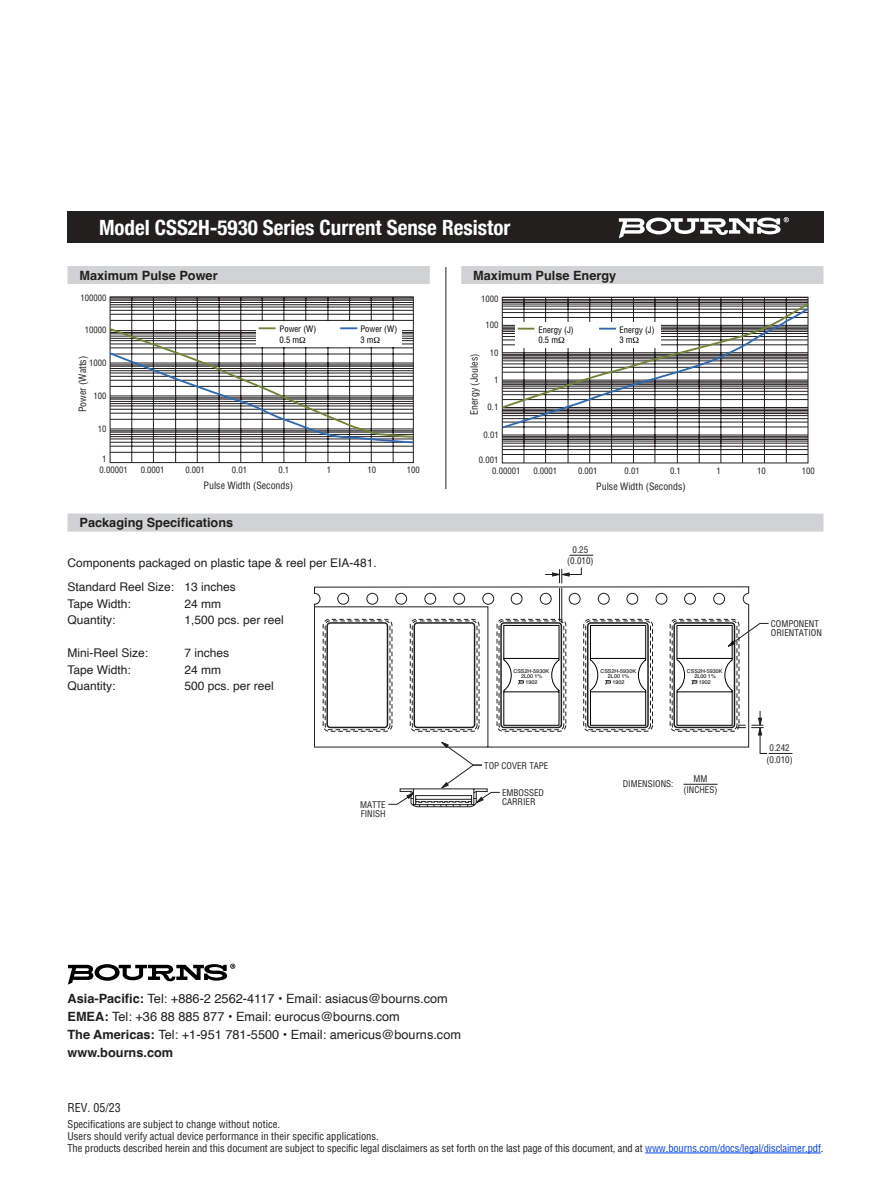
<style>
.page{position:relative;width:891px;height:1188px;background:#fff}
.page>*{position:absolute;margin:0;border:0;box-sizing:border-box;transform-origin:0 0}
.t1{font:700 condensed 21px "Helvetica Neue";color:#fff}
.t2{font:12.75px/18.3px "Helvetica";color:#221f1f}
.t3{font:700 12.75px "Helvetica";color:#221f1f}
.t4{font:12px/24px "Helvetica";color:#221f1f}
.t5{font:condensed 12px "Helvetica";color:#221f1f}
.t6{font:condensed 10.5px/12px "Helvetica";letter-spacing:-.01em;color:#221f1f}
.t7{font:condensed 9.9px "Helvetica";color:#221e1f}
.t8{font:condensed 9px/9px "Helvetica";color:#221f1f}
.t9{font:condensed 8.7px "Helvetica";color:#221e1f}
.t10{font:condensed 8.7px/10.4px "Helvetica";color:#010101}
.t11{font:5.4px/5.4px "Helvetica";color:#010102;text-align:center}
.s1{font-weight:700}
.s2{color:#0042f4}
</style>
<div class="page">
<div style="left:68px;top:211px;width:756px;height:32px;background:#221f1f"></div>
<svg style="left:619px;top:217px;width:170px;height:21px"></svg>
<div style="left:68px;top:266px;width:362px;height:18px;background:#d1d2d4"></div>
<hr style="left:110px;top:452px;width:303px;height:1px;background:#221e1f">
<hr style="left:132px;top:297px;width:1px;height:166px;background:#221e1f">
<hr style="left:153px;top:297px;width:1px;height:166px;background:#221e1f">
<hr style="left:175px;top:297px;width:1px;height:166px;background:#221e1f">
<hr style="left:197px;top:297px;width:1px;height:166px;background:#221e1f">
<hr style="left:219px;top:297px;width:1px;height:166px;background:#221e1f">
<hr style="left:241px;top:297px;width:1px;height:166px;background:#221e1f">
<hr style="left:262px;top:297px;width:1px;height:166px;background:#221e1f">
<hr style="left:284px;top:297px;width:1px;height:166px;background:#221e1f">
<hr style="left:306px;top:297px;width:1px;height:166px;background:#221e1f">
<hr style="left:328px;top:297px;width:1px;height:166px;background:#221e1f">
<hr style="left:349px;top:297px;width:1px;height:166px;background:#221e1f">
<hr style="left:371px;top:297px;width:1px;height:166px;background:#221e1f">
<hr style="left:393px;top:297px;width:1px;height:166px;background:#221e1f">
<hr style="left:110px;top:446px;width:303px;height:1px;background:#221e1f">
<hr style="left:110px;top:304px;width:303px;height:1px;background:#221e1f">
<hr style="left:110px;top:302px;width:303px;height:1px;background:#221e1f">
<hr style="left:110px;top:300px;width:303px;height:1px;background:#221e1f">
<hr style="left:110px;top:299px;width:303px;height:1px;background:#221e1f">
<div style="left:110px;top:297px;width:304px;height:166px;border:1px solid #221e1f"></div>
<svg style="left:109px;top:306px;width:305px;height:138px"></svg>
<div style="left:461px;top:266px;width:363px;height:18px;background:#d1d2d4"></div>
<hr style="left:502px;top:454px;width:306px;height:1px;background:#221e1f">
<hr style="left:524px;top:297px;width:1px;height:166px;background:#221e1f">
<hr style="left:545px;top:297px;width:1px;height:166px;background:#221e1f">
<hr style="left:568px;top:297px;width:1px;height:166px;background:#221e1f">
<hr style="left:589px;top:297px;width:1px;height:166px;background:#221e1f">
<hr style="left:611px;top:297px;width:1px;height:166px;background:#221e1f">
<hr style="left:633px;top:297px;width:1px;height:166px;background:#221e1f">
<hr style="left:655px;top:297px;width:1px;height:166px;background:#221e1f">
<hr style="left:677px;top:297px;width:1px;height:166px;background:#221e1f">
<hr style="left:699px;top:297px;width:1px;height:166px;background:#221e1f">
<hr style="left:721px;top:297px;width:1px;height:166px;background:#221e1f">
<hr style="left:742px;top:297px;width:1px;height:166px;background:#221e1f">
<hr style="left:764px;top:297px;width:1px;height:166px;background:#221e1f">
<hr style="left:786px;top:297px;width:1px;height:166px;background:#221e1f">
<hr style="left:502px;top:449px;width:306px;height:1px;background:#221e1f">
<hr style="left:502px;top:446px;width:306px;height:1px;background:#221e1f">
<hr style="left:502px;top:301px;width:306px;height:1px;background:#221e1f">
<hr style="left:502px;top:299px;width:306px;height:1px;background:#221e1f">
<div style="left:502px;top:297px;width:306px;height:166px;border:1px solid #221e1f"></div>
<svg style="left:501px;top:438px;width:308px;height:6px;background:#777575"></svg>
<hr style="left:446px;top:267px;width:1px;height:222px;background:#221f1f">
<div style="left:68px;top:514px;width:756px;height:18px;background:#d1d2d4"></div>
<svg style="left:314px;top:586px;width:435px;height:162px"></svg>
<hr style="left:559px;top:588px;width:1px;height:33px;background:#221f1f">
<hr style="left:562px;top:588px;width:1px;height:35px;background:#221f1f">
<svg style="left:545px;top:567px;width:37px;height:16px"></svg>
<svg style="left:569px;top:555px;width:24px;height:1px"></svg>
<svg style="left:314px;top:593px;width:435px;height:12px"></svg>
<svg style="left:322px;top:619px;width:470px;height:189px"></svg>
<hr style="left:683px;top:784px;width:35px;height:1px;background:#221f1f">
<hr style="left:645px;top:1153px;width:176px;height:1px;background:#0042f4">
<svg style="left:68px;top:964px;width:167px;height:21px"></svg>
<svg style="left:109px;top:326px;width:305px;height:112px"></svg>
<svg style="left:501px;top:302px;width:308px;height:136px"></svg>
<h1 class="t1" style="left:99px;top:219px;width:413px">Model CSS2H-5930 Series Current Sense Resistor</h1>
<p class="t3" style="left:80px;top:270px;width:140px">Maximum Pulse Power</p>
<p class="t3" style="left:473px;top:270px;width:145px">Maximum Pulse Energy</p>
<p class="t9" style="left:81px;top:294px;width:27px">100000</p>
<p class="t9" style="left:85px;top:327px;width:23px">10000</p>
<p class="t7" style="left:78px;top:412px;width:58px;rotate:-90deg">Power (Watts)</p>
<p class="t9" style="left:89px;top:360px;width:19px">1000</p>
<p class="t9" style="left:93px;top:392px;width:14px">100</p>
<p class="t9" style="left:98px;top:425px;width:10px">10</p>
<p class="t9" style="left:102px;top:456px;width:6px">1</p>
<p class="t10" style="left:280px;top:325px;width:38px">Power (W)<br>0.5 m</p>
<p class="t10" style="left:360px;top:325px;width:38px">Power (W)<br>3 m</p>
<p class="t9" style="left:100px;top:467px;width:30px">0.00001</p>
<p class="t9" style="left:185px;top:467px;width:21px">0.001</p>
<p class="t9" style="left:232px;top:467px;width:17px">0.01</p>
<p class="t9" style="left:278px;top:467px;width:12px">0.1</p>
<p class="t9" style="left:327px;top:467px;width:6px">1</p>
<p class="t9" style="left:368px;top:467px;width:10px">10</p>
<p class="t9" style="left:407px;top:467px;width:14px">100</p>
<p class="t7" style="left:204px;top:482px;width:91px">Pulse Width (Seconds)</p>
<p class="t9" style="left:141px;top:467px;width:25px">0.0001</p>
<p class="t3" style="left:80px;top:518px;width:155px">Packaging Specifications</p>
<p class="t4" style="left:68px;top:552px;width:311px">Components packaged on plastic tape &amp; reel per EIA-481.<br>Standard Reel Size: 13 inches</p>
<p class="t4" style="left:68px;top:592px;width:65px">Tape Width:</p>
<p class="t4" style="left:184px;top:592px;width:38px">24 mm</p>
<p class="t4" style="left:68px;top:609px;width:50px">Quantity:</p>
<p class="t4" style="left:185px;top:609px;width:101px">1,500 pcs. per reel</p>
<p class="t4" style="left:68px;top:642px;width:82px">Mini-Reel Size:</p>
<p class="t4" style="left:185px;top:642px;width:46px">7 inches</p>
<p class="t4" style="left:68px;top:658px;width:65px">Tape Width:</p>
<p class="t4" style="left:184px;top:658px;width:38px">24 mm</p>
<p class="t4" style="left:68px;top:675px;width:50px">Quantity:</p>
<p class="t4" style="left:185px;top:675px;width:91px">500 pcs. per reel</p>
<p class="t8" style="left:360px;top:801px;width:27px">MATTE<br>FINISH</p>
<p class="t9" style="left:481px;top:295px;width:19px">1000</p>
<p class="t9" style="left:485px;top:321px;width:14px">100</p>
<p class="t9" style="left:490px;top:350px;width:10px">10</p>
<p class="t7" style="left:470px;top:415px;width:63px;rotate:-90deg">Energy (Joules)</p>
<p class="t9" style="left:494px;top:376px;width:6px">1</p>
<p class="t9" style="left:488px;top:404px;width:12px">0.1</p>
<p class="t9" style="left:484px;top:431px;width:17px">0.01</p>
<p class="t9" style="left:479px;top:456px;width:21px">0.001</p>
<p class="t10" style="left:538px;top:325px;width:37px">Energy (J)<br>0.5 m</p>
<p class="t10" style="left:619px;top:325px;width:37px">Energy (J)<br>3 m</p>
<p class="t9" style="left:492px;top:467px;width:30px">0.00001</p>
<p class="t9" style="left:578px;top:467px;width:21px">0.001</p>
<p class="t9" style="left:625px;top:467px;width:17px">0.01</p>
<p class="t9" style="left:670px;top:467px;width:12px">0.1</p>
<p class="t9" style="left:716px;top:467px;width:6px">1</p>
<p class="t9" style="left:757px;top:467px;width:10px">10</p>
<p class="t9" style="left:802px;top:467px;width:14px">100</p>
<p class="t7" style="left:596px;top:482px;width:91px">Pulse Width (Seconds)</p>
<p class="t9" style="left:533px;top:467px;width:25px">0.0001</p>
<p class="t8" style="left:567px;top:545px;width:28px;line-height:11.2px;text-align:center">0.25 (0.010)</p>
<p class="t11" style="left:513px;top:668px;width:37px">CSS2H-5930K<br>2L00 1%<br>1902</p>
<p class="t8" style="left:484px;top:762px;width:66px">TOP COVER TAPE</p>
<p class="t8" style="left:502px;top:789px;width:44px">EMBOSSED<br>CARRIER</p>
<p class="t11" style="left:600px;top:668px;width:37px">CSS2H-5930K<br>2L00 1%<br>1902</p>
<p class="t11" style="left:687px;top:668px;width:37px">CSS2H-5930K<br>2L00 1%<br>1902</p>
<p class="t8" style="left:623px;top:780px;width:52px">DIMENSIONS:</p>
<p class="t8" style="left:683px;top:774px;width:36px;line-height:10.8px;text-align:center">MM (INCHES)</p>
<p class="t8" style="left:771px;top:620px;width:53px">COMPONENT<br>ORIENTATION</p>
<p class="t8" style="left:767px;top:743px;width:28px;line-height:11.2px;text-align:center">0.242 (0.010)</p>
<p class="t2" style="left:68px;top:990px;width:395px"><span class="s1">Asia-Pacific:</span> Tel: +886-2 2562-4117 • Email: asiacus@bourns.com <span class="s1">EMEA:</span> Tel: +36 88 885 877 • Email: eurocus@bourns.com<br><span class="s1">The Americas:</span> Tel: +1-951 781-5500 • Email: americus@bourns.com <span class="s1">www.bourns.com</span></p>
<p class="t5" style="left:68px;top:1103px;width:55px">REV. 05/23</p>
<p class="t6" style="left:68px;top:1119px;width:757px">Specifications are subject to change without notice.<br>Users should verify actual device performance in their specific applications.<br>The products described herein and this document are subject to specific legal disclaimers as set forth on the last page of this document, and at <span class="s2">www.bourns.com/docs/legal/disclaimer.pdf</span>.</p>
</div>
